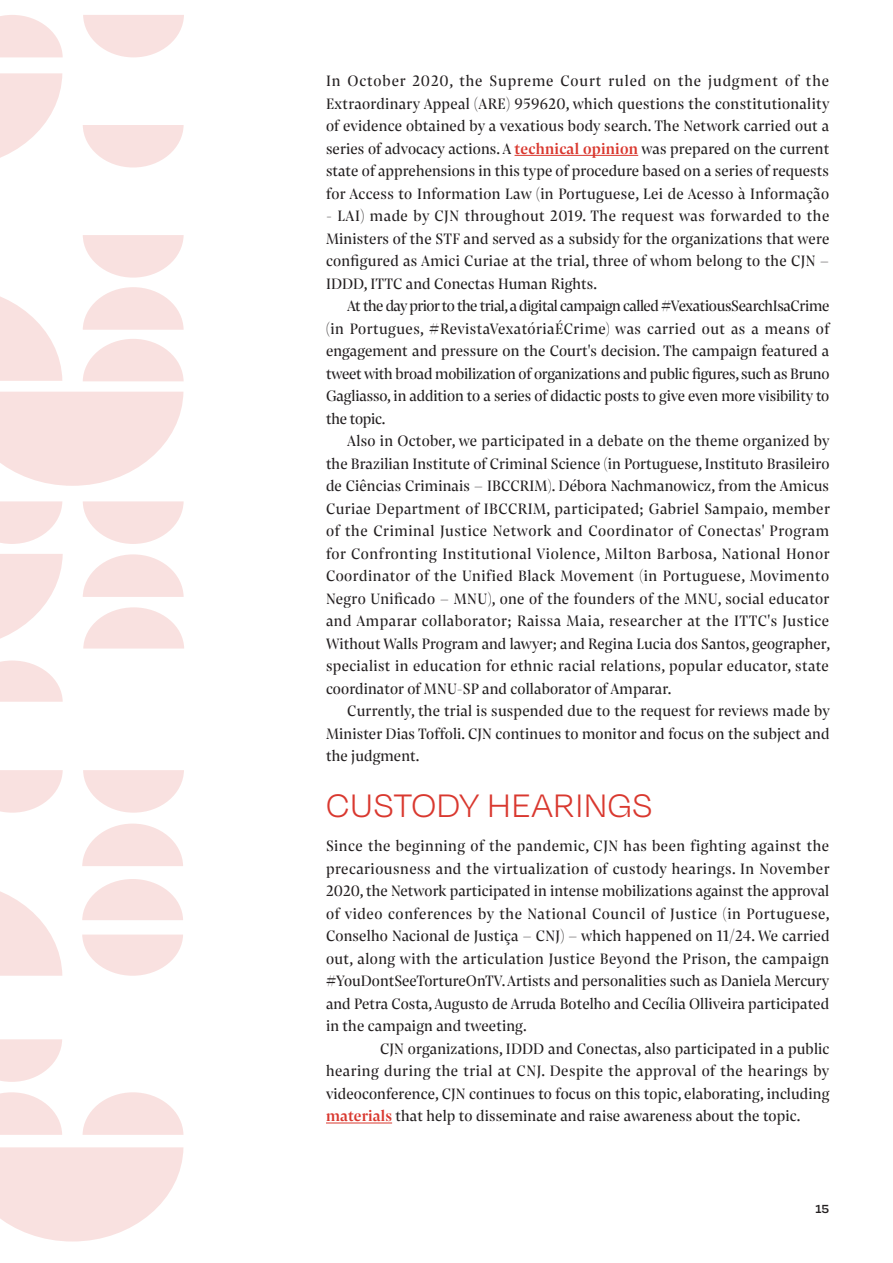
<style>
.page{position:relative;width:893px;height:1263px;background:#fff}
.page>*{position:absolute;margin:0;border:0;box-sizing:border-box;transform-origin:0 0}
.TIT_PADRAO1{font:300 37.5px "Degular";letter-spacing:.01em;color:#d9382f}
.TXT_CORRIDOSERIFADO{font:15.75px/22.5px "Pensum Display";letter-spacing:.01em;color:#231f20;text-align:justify}
.t1{font:600 13.5px "Degular";color:#231f20}
.s1{font-weight:500;color:#d9382f}
</style>
<div class="page">
<hr style="left:515px;top:155px;width:123px;height:1px;background:#d9382f">
<hr style="left:326px;top:1122px;width:66px;height:1px;background:#d9382f">
<svg style="left:0;top:1147px;width:183px;height:94px"></svg>
<svg style="left:0;top:891px;width:62px;height:85px"></svg>
<svg style="left:82px;top:934px;width:101px;height:42px"></svg>
<svg style="left:82px;top:879px;width:101px;height:41px"></svg>
<svg style="left:82px;top:823px;width:101px;height:43px"></svg>
<svg style="left:83px;top:1092px;width:100px;height:43px"></svg>
<svg style="left:0;top:1092px;width:62px;height:43px"></svg>
<svg style="left:0;top:1039px;width:62px;height:43px"></svg>
<svg style="left:0;top:296px;width:62px;height:85px"></svg>
<svg style="left:0;top:73px;width:62px;height:85px"></svg>
<svg style="left:0;top:554px;width:63px;height:85px"></svg>
<svg style="left:83px;top:607px;width:101px;height:41px"></svg>
<svg style="left:0;top:660px;width:63px;height:42px"></svg>
<svg style="left:83px;top:125px;width:101px;height:43px"></svg>
<svg style="left:0;top:15px;width:63px;height:42px"></svg>
<svg style="left:83px;top:15px;width:101px;height:42px"></svg>
<svg style="left:0;top:770px;width:63px;height:43px"></svg>
<svg style="left:83px;top:770px;width:101px;height:43px"></svg>
<svg style="left:83px;top:235px;width:101px;height:43px"></svg>
<svg style="left:83px;top:287px;width:101px;height:43px"></svg>
<svg style="left:83px;top:339px;width:101px;height:42px"></svg>
<svg style="left:0;top:501px;width:62px;height:43px"></svg>
<svg style="left:83px;top:501px;width:101px;height:43px"></svg>
<svg style="left:83px;top:554px;width:101px;height:43px"></svg>
<svg style="left:0;top:392px;width:183px;height:94px"></svg>
<p class="TXT_CORRIDOSERIFADO" style="left:326px;top:69px;width:505px">In October 2020, the Supreme Court ruled on the judgment of the Extraordinary Appeal (ARE) 959620, which questions the constitutionality of evidence obtained by a vexatious body search. The Network carried out a series of advocacy actions. A <span class="s1">technical opinion</span> was prepared on the current state of apprehensions in this type of procedure based on a series of requests for Access to Information Law (in Portuguese, Lei de Acesso à Informação</p>
<p class="TXT_CORRIDOSERIFADO" style="left:326px;top:204px;width:505px">- LAI) made by CJN throughout 2019. The request was forwarded to the Ministers of the STF and served as a subsidy for the organizations that were configured as Amici Curiae at the trial, three of whom belong to the CJN - IDDD, ITTC and Conectas Human Rights.</p>
<p class="TXT_CORRIDOSERIFADO" style="left:326px;top:294px;width:505px;text-indent:21px">At the day prior to the trial, a digital campaign called #VexatiousSearchIsaCrime (in Portugues, #RevistaVexatóriaÉCrime) was carried out as a means of engagement and pressure on the Court's decision. The campaign featured a tweet with broad mobilization of organizations and public figures, such as Bruno Gagliasso, in addition to a series of didactic posts to give even more visibility to the topic.</p>
<p class="TXT_CORRIDOSERIFADO" style="left:326px;top:429px;width:506px;text-indent:21px">Also in October, we participated in a debate on the theme organized by the Brazilian Institute of Criminal Science (in Portuguese, Instituto Brasileiro de Ciências Criminais - IBCCRIM). Débora Nachmanowicz, from the Amicus Curiae Department of IBCCRIM, participated; Gabriel Sampaio, member of the Criminal Justice Network and Coordinator of Conectas' Program for Confronting Institutional Violence, Milton Barbosa, National Honor Coordinator of the Unified Black Movement (in Portuguese, Movimento Negro Unificado - MNU), one of the founders of the MNU, social educator and Amparar collaborator; Raissa Maia, researcher at the ITTC's Justice Without Walls Program and lawyer; and Regina Lucia dos Santos, geographer, specialist in education for ethnic racial relations, popular educator, state coordinator of MNU-SP and collaborator of Amparar.</p>
<p class="TXT_CORRIDOSERIFADO" style="left:326px;top:699px;width:505px;text-indent:21px">Currently, the trial is suspended due to the request for reviews made by Minister Dias Toffoli. CJN continues to monitor and focus on the subject and the judgment.</p>
<p class="TIT_PADRAO1" style="left:326px;top:783px;width:328px">CUSTODY HEARINGS</p>
<p class="TXT_CORRIDOSERIFADO" style="left:326px;top:834px;width:505px">Since the beginning of the pandemic, CJN has been fighting against the precariousness and the virtualization of custody hearings. In November 2020, the Network participated in intense mobilizations against the approval of video conferences by the National Council of Justice (in Portuguese, Conselho Nacional de Justiça - CNJ) - which happened on 11/24. We carried out, along with the articulation Justice Beyond the Prison, the campaign #YouDontSeeTortureOnTV. Artists and personalities such as Daniela Mercury and Petra Costa, Augusto de Arruda Botelho and Cecília Olliveira participated in the campaign and tweeting.</p>
<p class="TXT_CORRIDOSERIFADO" style="left:326px;top:1037px;width:505px;text-indent:54px">CJN organizations, IDDD and Conectas, also participated in a public hearing during the trial at CNJ. Despite the approval of the hearings by videoconference, CJN continues to focus on this topic, elaborating, including <span class="s1">materials</span> that help to disseminate and raise awareness about the topic.</p>
<p class="t1" style="left:815px;top:1200px;width:15px">15</p>
</div>
